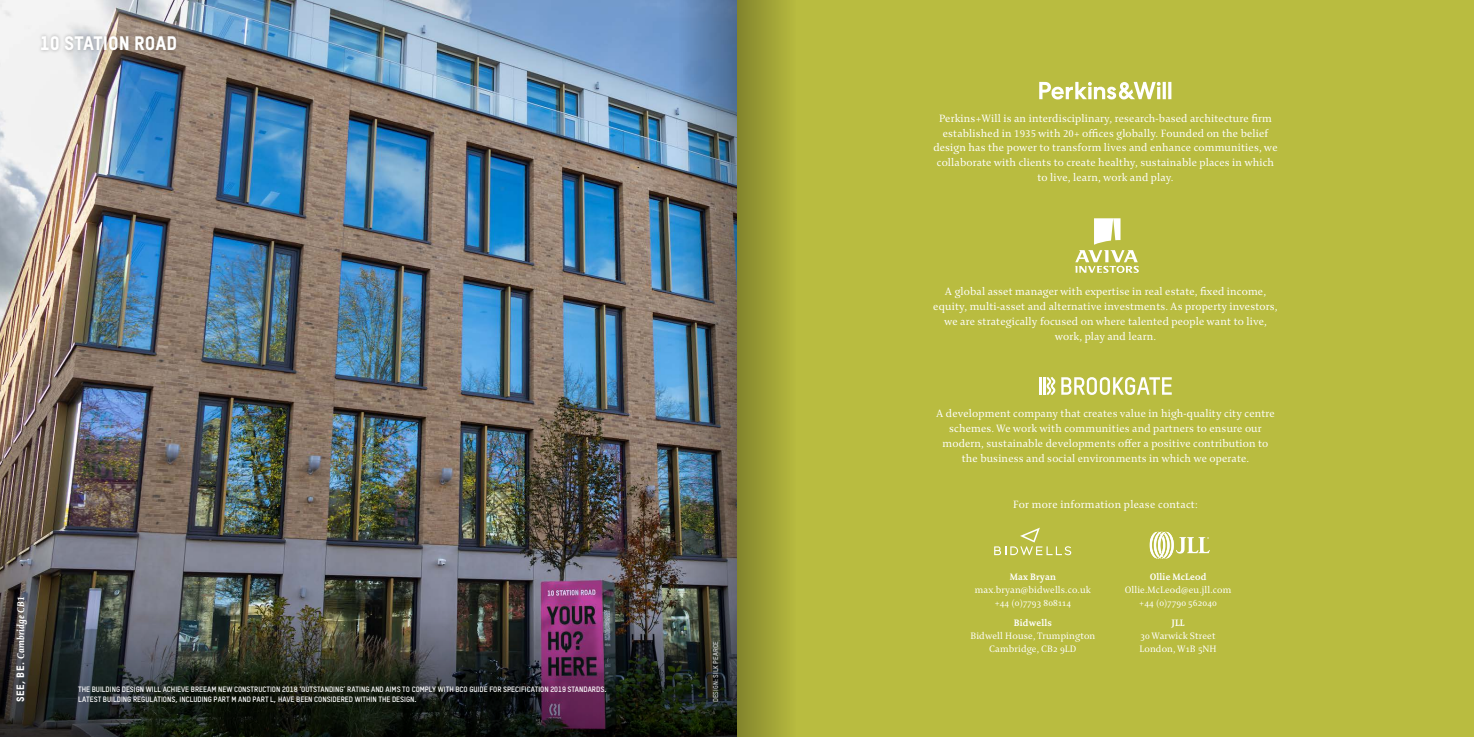
<style>
.page{position:relative;width:1474px;height:737px;background:#fff}
.page>*{position:absolute;margin:0;border:0;box-sizing:border-box;transform-origin:0 0}
.t1{font:19.25px "TSTAR Headline";color:#fff}
.t2{font:11.38px/14.9px "Enigma 2";letter-spacing:.01em;color:#fff;text-align:center}
.t3{font:italic 700 10.5px "Enigma 2";letter-spacing:.01em;color:#fff}
.t4{font:10.06px/13.1px "Enigma 2";letter-spacing:.01em;color:#fff;text-align:center}
.t5{font:700 10.06px "Enigma 2";letter-spacing:.01em;color:#fff}
.t6{font:700 7.7px/10.5px "TSTAR";letter-spacing:-.005em;color:#fff}
.t7{font:700 7px "TSTAR";letter-spacing:.005em;color:#fff}
.s1{font-family:"TSTAR Headline";font-weight:400;font-style:normal}
</style>
<div class="page">
<div style="left:737px;top:0;width:736px;height:737px;background:#b9bc40"></div>
<img style="left:0;top:0;width:650px;height:737px">
<svg style="left:1039px;top:377px;width:16px;height:18px"></svg>
<svg style="left:1061px;top:377px;width:110px;height:18px"></svg>
<svg style="left:994px;top:527px;width:77px;height:28px"></svg>
<svg style="left:1149px;top:531px;width:60px;height:27px"></svg>
<svg style="left:1039px;top:81px;width:132px;height:18px"></svg>
<div style="left:37px;top:32px;width:143px;height:22px;background:#000;opacity:.3"></div>
<svg style="left:1075px;top:218px;width:63px;height:55px"></svg>
<div style="left:737px;top:0;width:86px;height:737px;background:linear-gradient(to right,#87892e,#c4c744)"></div>
<img style="left:650px;top:0;width:87px;height:737px">
<h1 class="t1" style="left:40px;top:31px;width:139px">10 STATION ROAD</h1>
<p class="t3" style="left:14px;top:702px;width:107px;rotate:-90deg"><span class="s1">see, be.</span> Cambridge CB1</p>
<p class="t6" style="left:78px;top:683px;width:530px">THE BUILDING DESIGN WILL ACHIEVE BREEAM NEW CONSTRUCTION 2018 ‘OUTSTANDING’ RATING AND AIMS TO COMPLY WITH BCO GUIDE FOR SPECIFICATION 2019 STANDARDS.<br>LATEST BUILDING REGULATIONS, INCLUDING PART M AND PART L, HAVE BEEN CONSIDERED WITHIN THE DESIGN.</p>
<p class="t7" style="left:711px;top:702px;width:63px;rotate:-90deg">DESIGN: SILK PEARCE</p>
<p class="t2" style="left:933px;top:110px;width:346px">Perkins+Will is an interdisciplinary, research-based architecture firm established in 1935 with 20+ offices globally. Founded on the belief design has the power to transform lives and enhance communities, we collaborate with clients to create healthy, sustainable places in which to live, learn, work and play.</p>
<p class="t2" style="left:933px;top:284px;width:346px">A global asset manager with expertise in real estate, fixed income, equity, multi-asset and alternative investments. As property investors, we are strategically focused on where talented people want to live, work, play and learn.</p>
<p class="t2" style="left:936px;top:405px;width:340px">A development company that creates value in high-quality city centre schemes. We work with communities and partners to ensure our modern, sustainable developments offer a positive contribution to the business and social environments in which we operate.</p>
<p class="t2" style="left:1013px;top:496px;width:186px">For more information please contact:</p>
<p class="t5" style="left:1009px;top:569px;width:48px">Max Bryan</p>
<p class="t4" style="left:974px;top:582px;width:118px">max.bryan@bidwells.co.uk +44 (0)7793 808114</p>
<p class="t5" style="left:1013px;top:616px;width:40px">Bidwells</p>
<p class="t4" style="left:970px;top:629px;width:126px">Bidwell House, Trumpington<br>Cambridge, CB2 9LD</p>
<p class="t5" style="left:1149px;top:569px;width:58px">Ollie McLeod</p>
<p class="t4" style="left:1124px;top:582px;width:108px">Ollie.McLeod@eu.jll.com +44 (0)7790 562040</p>
<p class="t5" style="left:1171px;top:616px;width:15px">JLL</p>
<p class="t4" style="left:1139px;top:629px;width:78px;text-align:left">30 Warwick Street<br>London, W1B 5NH</p>
</div>
